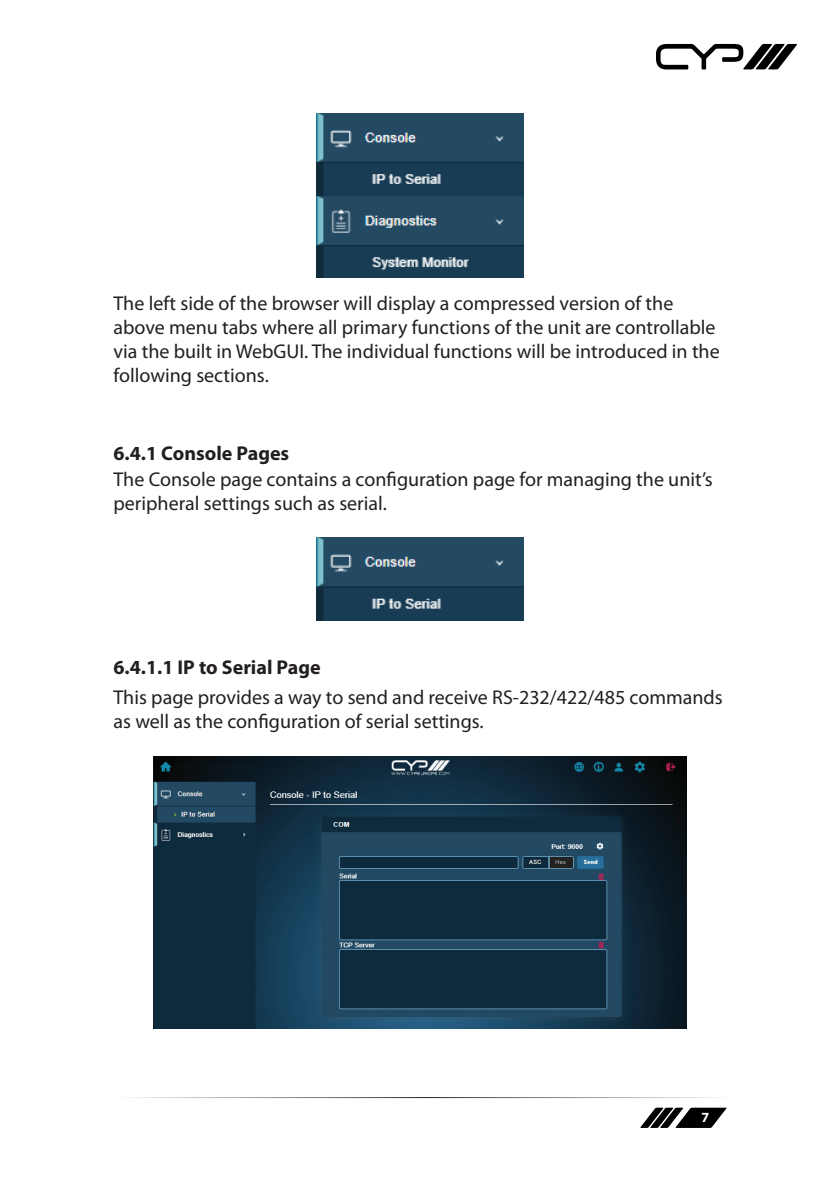
<style>
.page{position:relative;width:840px;height:1191px;background:#fff}
.page>*{position:absolute;margin:0;border:0;box-sizing:border-box;transform-origin:0 0}
.t1{font:20px/24px "Myriad Pro";color:#231f20}
.t2{font:700 20px "Myriad Pro";color:#231f20}
.t3{font:700 14px "Myriad Pro";color:#fff}
</style>
<div class="page">
<svg style="left:656px;top:44px;width:140px;height:25px"></svg>
<svg style="left:640px;top:1107px;width:86px;height:21px"></svg>
<img style="left:316px;top:113px;width:207px;height:164px">
<img style="left:316px;top:538px;width:207px;height:82px">
<img style="left:153px;top:756px;width:533px;height:272px">
<p class="t1" style="left:113px;top:291px;width:607px">The left side of the browser will display a compressed version of the above menu tabs where all primary functions of the unit are controllable via the built in WebGUI. The individual functions will be introduced in the following sections.</p>
<p class="t2" style="left:113px;top:440px;width:177px">6.4.1 Console Pages</p>
<p class="t1" style="left:113px;top:467px;width:600px">The Console page contains a configuration page for managing the unit’s peripheral settings such as serial.</p>
<p class="t2" style="left:113px;top:654px;width:208px">6.4.1.1 IP to Serial Page</p>
<p class="t1" style="left:113px;top:685px;width:610px">This page provides a way to send and receive RS-232/422/485 commands as well as the configuration of serial settings.</p>
<p class="t3" style="left:701px;top:1108px;width:9px">7</p>
</div>
